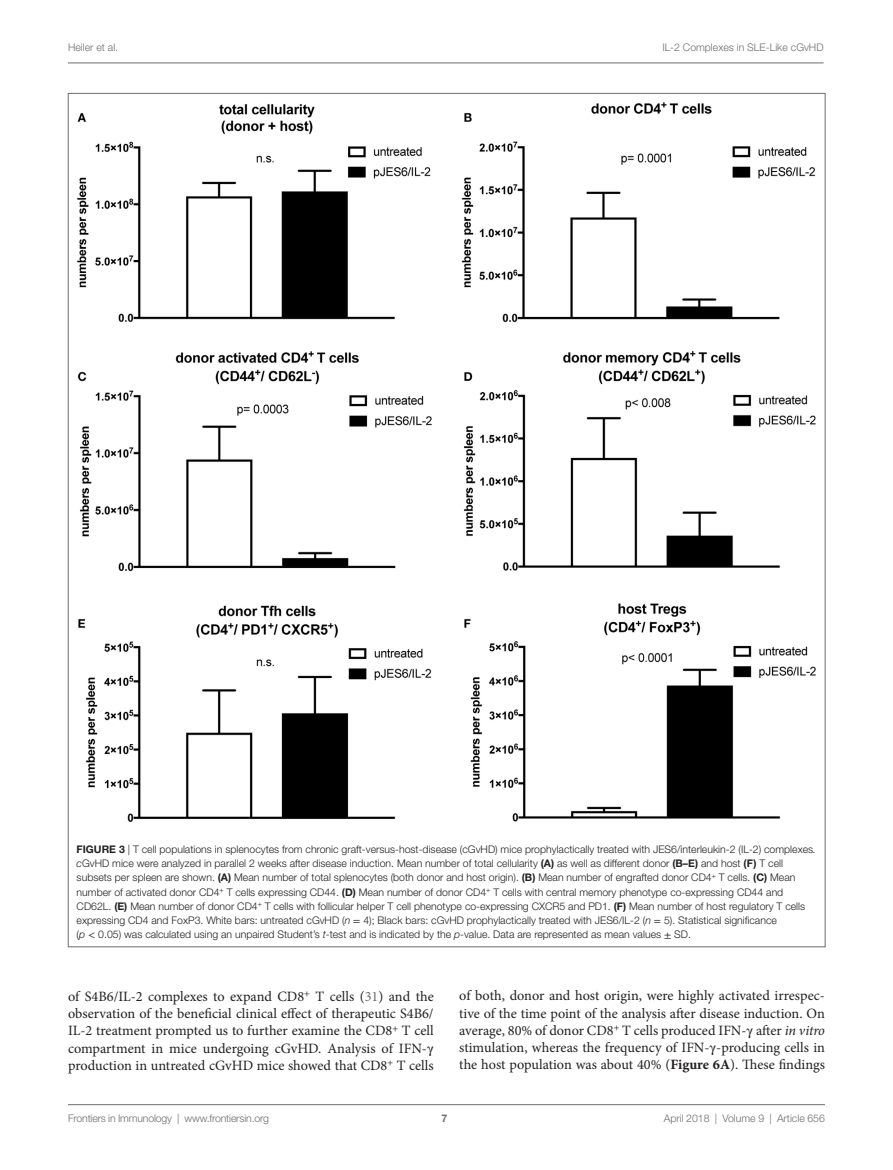
<style>
.page{position:relative;width:893px;height:1170px;background:#fff}
.page>*{position:absolute;margin:0;border:0;box-sizing:border-box;transform-origin:0 0}
.t1{font:14.25px/17.2px "Minion Pro";color:#231f20;text-align:justify}
.t2{font:300 10.5px/14.2px "Helvetica Neue LT Std";color:#231f20}
.t3{font:300 10.5px "Helvetica Neue LT Std";color:#6c6d70}
.t4{font:700 10.5px "Helvetica Neue LT Std";color:#6c6d70}
.s1{font-weight:700}
.s2{font-style:italic}
.s3{font-family:"STIX General";font-weight:400}
.s4{color:#6c6d70}
.s5{font-family:"STIX General"}
</style>
<div class="page">
<img style="left:77px;top:102px;width:739px;height:720px">
<hr style="left:68px;top:1104px;width:757px;height:1px;background:#6c6d70">
<hr style="left:68px;top:63px;width:755px;height:1px;background:#6c6d70">
<p class="t3" style="left:68px;top:41px;width:52px">Heiler et al.</p>
<p class="t3" style="left:662px;top:41px;width:163px">IL-2 Complexes in SLE-Like cGvHD</p>
<p class="t2" style="left:77px;top:841px;width:741px"><span class="s1">FIGURE 3</span> | T cell populations in splenocytes from chronic graft-versus-host-disease (cGvHD) mice prophylactically treated with JES6/interleukin-2 (IL-2) complexes<span class="s2">. c</span>GvHD mice were analyzed in parallel 2 weeks after disease induction. Mean number of total cellularity <span class="s1">(A)</span> as well as different donor <span class="s1">(B–E)</span> and host <span class="s1">(F)</span> T cell subsets per spleen are shown. <span class="s1">(A)</span> Mean number of total splenocytes (both donor and host origin). <span class="s1">(B)</span> Mean number of engrafted donor CD4<sup>+</sup> T cells. <span class="s1">(C)</span> Mean number of activated donor CD4<sup>+</sup> T cells expressing CD44. <span class="s1">(D)</span> Mean number of donor CD4<sup>+</sup> T cells with central memory phenotype co-expressing CD44 and CD62L. <span class="s1">(E)</span> Mean number of donor CD4<sup>+</sup> T cells with follicular helper T cell phenotype co-expressing CXCR5 and PD1. <span class="s1">(F)</span> Mean number of host regulatory T cells expressing CD4 and FoxP3. White bars: untreated cGvHD (<span class="s2">n</span> <span class="s3">=</span> 4); Black bars: cGvHD prophylactically treated with JES6/IL-2 (<span class="s2">n</span> <span class="s3">=</span> 5). Statistical significance<br>(<span class="s2">p</span> <span class="s3">&lt;</span> 0.05) was calculated using an unpaired Student’s <span class="s2">t</span>-test and is indicated by the <span class="s2">p</span>-value. Data are represented as mean values <span class="s3">±</span> SD.</p>
<p class="t1" style="left:68px;top:987px;width:367px">of S4B6/IL-2 complexes to expand CD8<sup>+</sup> T cells (<span class="s4">31</span>) and the observation of the beneficial clinical effect of therapeutic S4B6/ IL-2 treatment prompted us to further examine the CD8<sup>+</sup> T cell compartment in mice undergoing cGvHD. Analysis of IFN-<span class="s5">γ </span>production in untreated cGvHD mice showed that CD8<sup>+</sup> T cells</p>
<p class="t1" style="left:459px;top:987px;width:367px">of both, donor and host origin, were highly activated irrespec&shy;tive of the time point of the analysis after disease induction. On average, 80% of donor CD8<sup>+</sup> T cells produced IFN-<span class="s5">γ</span> after <span class="s2">in vitro </span>stimulation, whereas the frequency of IFN-<span class="s5">γ</span>-producing cells in the host population was about 40% (<span class="s1">Figure 6A</span>). These findings</p>
<p class="t3" style="left:68px;top:1111px;width:203px">Frontiers in Immunology | www.frontiersin.org</p>
<p class="t3" style="left:664px;top:1111px;width:163px">April 2018 | Volume 9 | Article 656</p>
<p class="t4" style="left:441px;top:1111px;width:7px">7</p>
</div>
